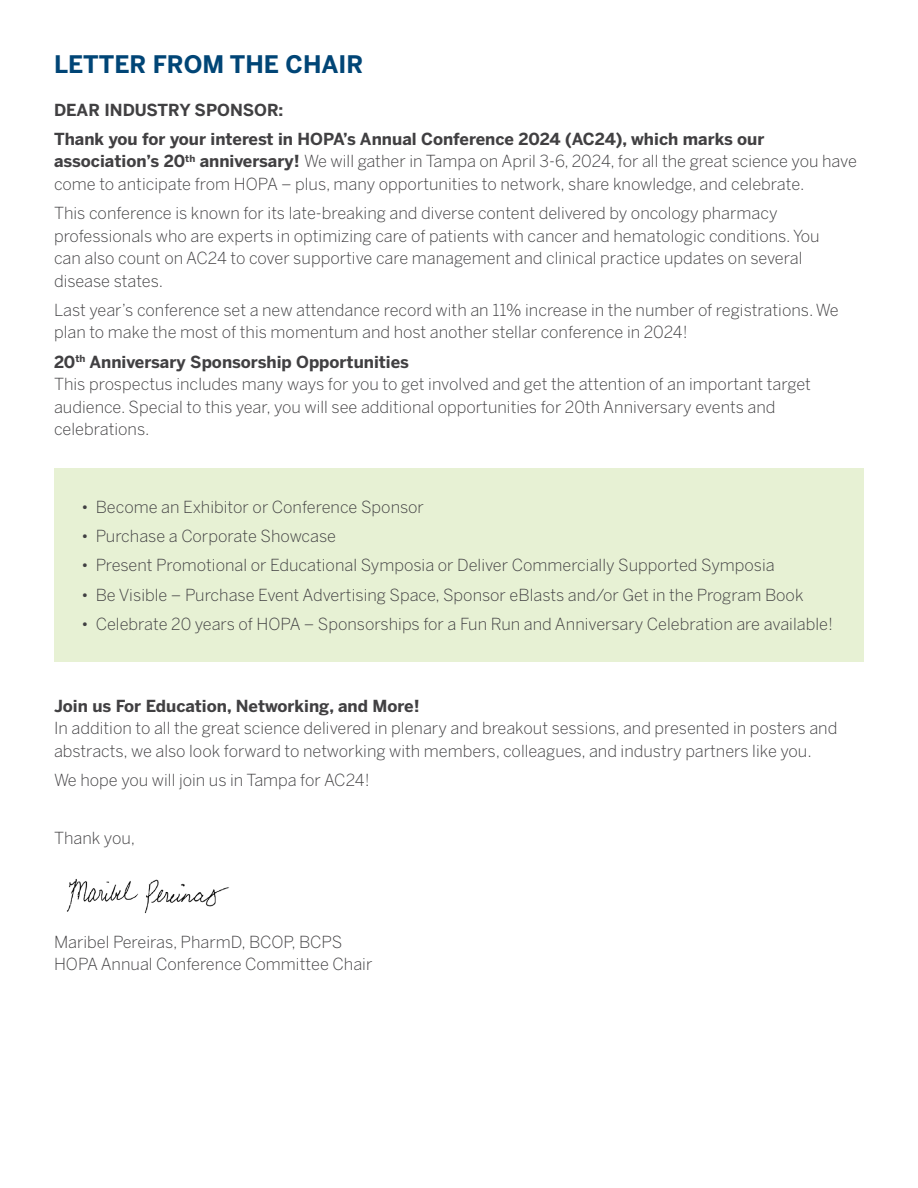
<style>
.page{position:relative;width:918px;height:1188px;background:#fff}
.page>*{position:absolute;margin:0;border:0;box-sizing:border-box;transform-origin:0 0}
.Head{font:700 24px "Benton Sans";color:#004576}
.Body_text_light{font:300 16.5px/22.5px "Benton Sans";color:#414042}
.Body_text_light__no_lead{font:700 16.5px "Benton Sans";color:#414042}
.Body_text_Bold{font:700 16.5px "Benton Sans";color:#414042}
.s1{font-weight:700}
</style>
<div class="page">
<div style="left:54px;top:468px;width:810px;height:194px;background:#e7f1d4"></div>
<img style="left:66px;top:879px;width:163px;height:35px">
<p class="Head" style="left:54px;top:49px;width:311px">LETTER FROM THE CHAIR</p>
<p class="Body_text_Bold" style="left:54px;top:99px;width:231px">DEAR INDUSTRY SPONSOR:</p>
<p class="Body_text_light" style="left:54px;top:128px;width:805px"><span class="s1">Thank you for your interest in HOPA’s Annual Conference 2024 (AC24), which marks our association’s 20</span><sup>th</sup> <span class="s1">anniversary!</span> We will gather in Tampa on April 3-6, 2024, for all the great science you have come to anticipate from HOPA – plus, many opportunities to network, share knowledge, and celebrate.</p>
<p class="Body_text_light" style="left:54px;top:202px;width:767px">This conference is known for its late-breaking and diverse content delivered by oncology pharmacy professionals who are experts in optimizing care of patients with cancer and hematologic conditions. You can also count on AC24 to cover supportive care management and clinical practice updates on several disease states.</p>
<p class="Body_text_light" style="left:54px;top:299px;width:786px">Last year’s conference set a new attendance record with an 11% increase in the number of registrations. We plan to make the most of this momentum and host another stellar conference in 2024!</p>
<p class="Body_text_light__no_lead" style="left:54px;top:351px;width:356px">20<sup>th</sup> Anniversary Sponsorship Opportunities</p>
<p class="Body_text_light" style="left:54px;top:373px;width:759px">This prospectus includes many ways for you to get involved and get the attention of an important target audience. Special to this year, you will see additional opportunities for 20th Anniversary events and celebrations.</p>
<p class="Body_text_light" style="left:81px;top:496px;width:345px">• Become an Exhibitor or Conference Sponsor</p>
<p class="Body_text_light" style="left:81px;top:525px;width:257px">• Purchase a Corporate Showcase</p>
<p class="Body_text_light" style="left:81px;top:554px;width:695px">• Present Promotional or Educational Symposia or Deliver Commercially Supported Symposia</p>
<p class="Body_text_light" style="left:81px;top:583px;width:724px">• Be Visible – Purchase Event Advertising Space, Sponsor eBlasts and/or Get in the Program Book</p>
<p class="Body_text_light" style="left:81px;top:613px;width:754px">• Celebrate 20 years of HOPA – Sponsorships for a Fun Run and Anniversary Celebration are available!</p>
<p class="Body_text_light__no_lead" style="left:54px;top:695px;width:367px">Join us For Education, Networking, and More!</p>
<p class="Body_text_light" style="left:54px;top:717px;width:785px">In addition to all the great science delivered in plenary and breakout sessions, and presented in posters and abstracts, we also look forward to networking with members, colleagues, and industry partners like you.</p>
<p class="Body_text_light" style="left:54px;top:769px;width:317px">We hope you will join us in Tampa for AC24!</p>
<p class="Body_text_light" style="left:54px;top:827px;width:83px">Thank you,</p>
<p class="Body_text_light" style="left:54px;top:931px;width:320px">Maribel Pereiras, PharmD, BCOP, BCPS<br>HOPA Annual Conference Committee Chair</p>
</div>
